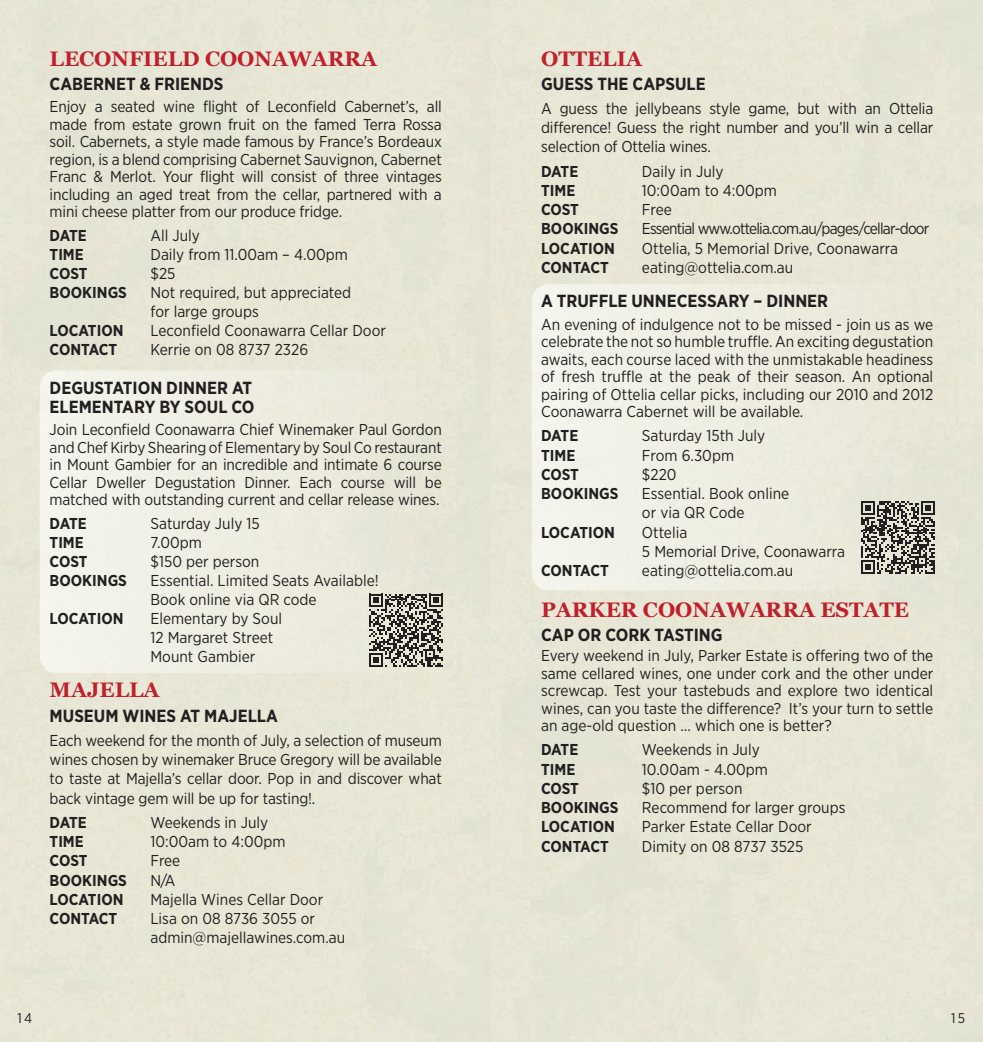
<style>
.page{position:relative;width:983px;height:1042px;background:#fff}
.page>*{position:absolute;margin:0;border:0;box-sizing:border-box;transform-origin:0 0}
.t1{font:700 21px "Georgia";color:#c11f2d}
.t2{font:700 17.5px/19.2px "Gotham Narrow";color:#231f20}
.t3{font:15.75px/17.5px "Gotham Narrow";color:#231f20;text-align:justify}
.t4{font:700 15.75px "Gotham Narrow";color:#231f20}
.t5{font:15.75px "Gotham Narrow";letter-spacing:-.05em;color:#231f20}
.t6{font:14px "Gotham Narrow";color:#231f20}
</style>
<div class="page">
<div style="left:0;top:0;width:982px;height:1042px;background:#e8e6d5"></div>
<svg style="left:40px;top:370px;width:401px;height:303px;background:#eeede1"></svg>
<svg style="left:369px;top:593px;width:73px;height:74px;background:#84817a"></svg>
<svg style="left:531px;top:284px;width:402px;height:306px;background:#eeede1"></svg>
<svg style="left:861px;top:501px;width:73px;height:73px;background:#817e77"></svg>
<h1 class="t1" style="left:50px;top:42px;width:329px">LECONFIELD COONAWARRA</h1>
<p class="t2" style="left:50px;top:74px;width:175px">CABERNET &amp; FRIENDS</p>
<p class="t3" style="left:50px;top:98px;width:393px">Enjoy a seated wine flight of Leconfield Cabernet’s, all made from estate grown fruit on the famed Terra Rossa soil. Cabernets, a style made famous by France’s Bordeaux region, is a blend comprising Cabernet Sauvignon, Cabernet Franc &amp; Merlot. Your flight will consist of three vintages including an aged treat from the cellar, partnered with a mini cheese platter from our produce fridge.</p>
<p class="t4" style="left:50px;top:225px;width:39px">DATE</p>
<p class="t3" style="left:150px;top:226px;width:51px">All July</p>
<p class="t4" style="left:50px;top:244px;width:36px">TIME</p>
<p class="t3" style="left:150px;top:245px;width:199px">Daily from 11.00am – 4.00pm</p>
<p class="t4" style="left:50px;top:263px;width:39px">COST</p>
<p class="t3" style="left:150px;top:264px;width:27px">$25</p>
<p class="t4" style="left:50px;top:282px;width:79px">BOOKINGS</p>
<p class="t3" style="left:150px;top:282px;width:202px;line-height:18.9px">Not required, but appreciated for large groups</p>
<p class="t4" style="left:50px;top:320px;width:75px">LOCATION</p>
<p class="t3" style="left:150px;top:321px;width:237px">Leconfield Coonawarra Cellar Door</p>
<p class="t4" style="left:50px;top:339px;width:69px">CONTACT</p>
<p class="t3" style="left:150px;top:340px;width:159px">Kerrie on 08 8737 2326</p>
<p class="t2" style="left:50px;top:378px;width:206px">DEGUSTATION DINNER AT<br>ELEMENTARY BY SOUL CO</p>
<p class="t3" style="left:50px;top:421px;width:393px">Join Leconfield Coonawarra Chief Winemaker Paul Gordon and Chef Kirby Shearing of Elementary by Soul Co restaurant in Mount Gambier for an incredible and intimate 6 course Cellar Dweller Degustation Dinner. Each course will be matched with outstanding current and cellar release wines.</p>
<p class="t4" style="left:50px;top:513px;width:39px">DATE</p>
<p class="t3" style="left:150px;top:514px;width:111px">Saturday July 15</p>
<p class="t4" style="left:50px;top:532px;width:36px">TIME</p>
<p class="t3" style="left:150px;top:533px;width:53px">7.00pm</p>
<p class="t4" style="left:50px;top:551px;width:39px">COST</p>
<p class="t3" style="left:150px;top:552px;width:110px">$150 per person</p>
<p class="t4" style="left:50px;top:570px;width:79px">BOOKINGS</p>
<p class="t3" style="left:150px;top:570px;width:230px;line-height:18.9px">Essential. Limited Seats Available!<br>Book online via QR code</p>
<p class="t4" style="left:50px;top:608px;width:75px">LOCATION</p>
<p class="t3" style="left:150px;top:608px;width:133px;line-height:18.9px;text-align:left">Elementary by Soul<br>12 Margaret Street<br>Mount Gambier</p>
<h1 class="t1" style="left:50px;top:674px;width:111px">MAJELLA</h1>
<p class="t2" style="left:50px;top:706px;width:230px">MUSEUM WINES AT MAJELLA</p>
<p class="t3" style="left:50px;top:730px;width:393px;line-height:19.2px">Each weekend for the month of July, a selection of museum wines chosen by winemaker Bruce Gregory will be available to taste at Majella’s cellar door. Pop in and discover what back vintage gem will be up for tasting!.</p>
<p class="t4" style="left:50px;top:812px;width:39px">DATE</p>
<p class="t3" style="left:150px;top:813px;width:119px">Weekends in July</p>
<p class="t4" style="left:50px;top:831px;width:36px">TIME</p>
<p class="t3" style="left:150px;top:832px;width:136px">10:00am to 4:00pm</p>
<p class="t4" style="left:50px;top:850px;width:39px">COST</p>
<p class="t3" style="left:150px;top:852px;width:31px">Free</p>
<p class="t4" style="left:50px;top:870px;width:79px">BOOKINGS</p>
<p class="t3" style="left:150px;top:871px;width:27px">N/A</p>
<p class="t4" style="left:50px;top:889px;width:75px">LOCATION</p>
<p class="t3" style="left:150px;top:890px;width:174px">Majella Wines Cellar Door</p>
<p class="t4" style="left:50px;top:908px;width:69px">CONTACT</p>
<p class="t3" style="left:150px;top:908px;width:196px;line-height:19.2px">Lisa on 08 8736 3055 or admin@majellawines.com.au</p>
<h1 class="t1" style="left:541px;top:42px;width:102px">OTTELIA</h1>
<p class="t2" style="left:541px;top:74px;width:166px">GUESS THE CAPSULE</p>
<p class="t3" style="left:541px;top:98px;width:393px;line-height:19.2px">A guess the jellybeans style game, but with an Ottelia difference! Guess the right number and you’ll win a cellar selection of Ottelia wines.</p>
<p class="t4" style="left:541px;top:161px;width:39px">DATE</p>
<p class="t3" style="left:641px;top:162px;width:83px">Daily in July</p>
<p class="t4" style="left:541px;top:180px;width:36px">TIME</p>
<p class="t3" style="left:641px;top:181px;width:136px">10:00am to 4:00pm</p>
<p class="t4" style="left:541px;top:199px;width:39px">COST</p>
<p class="t3" style="left:641px;top:201px;width:31px">Free</p>
<p class="t4" style="left:541px;top:219px;width:79px">BOOKINGS</p>
<p class="t5" style="left:641px;top:219px;width:289px">Essential www.ottelia.com.au/pages/cellar-door</p>
<p class="t4" style="left:541px;top:238px;width:75px">LOCATION</p>
<p class="t3" style="left:641px;top:239px;width:257px">Ottelia, 5 Memorial Drive, Coonawarra</p>
<p class="t4" style="left:541px;top:257px;width:69px">CONTACT</p>
<p class="t3" style="left:641px;top:258px;width:153px">eating@ottelia.com.au</p>
<p class="t2" style="left:541px;top:291px;width:288px">A TRUFFLE UNNECESSARY – DINNER</p>
<p class="t3" style="left:541px;top:315px;width:393px">An evening of indulgence not to be missed - join us as we celebrate the not so humble truffle. An exciting degustation awaits, each course laced with the unmistakable headiness of fresh truffle at the peak of their season. An optional pairing of Ottelia cellar picks, including our 2010 and 2012<br>Coonawarra Cabernet will be available.</p>
<p class="t4" style="left:541px;top:426px;width:39px">DATE</p>
<p class="t3" style="left:641px;top:427px;width:125px">Saturday 15th July</p>
<p class="t4" style="left:541px;top:445px;width:36px">TIME</p>
<p class="t3" style="left:641px;top:446px;width:94px">From 6.30pm</p>
<p class="t4" style="left:541px;top:464px;width:39px">COST</p>
<p class="t3" style="left:641px;top:465px;width:36px">$220</p>
<p class="t4" style="left:541px;top:483px;width:79px">BOOKINGS</p>
<p class="t3" style="left:641px;top:483px;width:149px;line-height:19.2px">Essential. Book online or via QR Code</p>
<p class="t4" style="left:541px;top:522px;width:75px">LOCATION</p>
<p class="t3" style="left:641px;top:522px;width:204px;line-height:19.2px">Ottelia<br>5 Memorial Drive, Coonawarra</p>
<p class="t4" style="left:541px;top:560px;width:69px">CONTACT</p>
<p class="t3" style="left:641px;top:561px;width:153px">eating@ottelia.com.au</p>
<h1 class="t1" style="left:541px;top:594px;width:369px">PARKER COONAWARRA ESTATE</h1>
<p class="t2" style="left:541px;top:625px;width:183px">CAP OR CORK TASTING</p>
<p class="t3" style="left:541px;top:646px;width:393px">Every weekend in July, Parker Estate is offering two of the same cellared wines, one under cork and the other under screwcap. Test your tastebuds and explore two identical wines, can you taste the difference? It’s your turn to settle an age-old question … which one is better?</p>
<p class="t4" style="left:541px;top:740px;width:39px">DATE</p>
<p class="t3" style="left:641px;top:741px;width:119px">Weekends in July</p>
<p class="t4" style="left:541px;top:759px;width:36px">TIME</p>
<p class="t3" style="left:641px;top:760px;width:127px">10.00am - 4.00pm</p>
<p class="t4" style="left:541px;top:778px;width:39px">COST</p>
<p class="t3" style="left:641px;top:779px;width:102px">$10 per person</p>
<p class="t4" style="left:541px;top:797px;width:79px">BOOKINGS</p>
<p class="t3" style="left:641px;top:798px;width:205px">Recommend for larger groups</p>
<p class="t4" style="left:541px;top:816px;width:75px">LOCATION</p>
<p class="t3" style="left:641px;top:818px;width:171px">Parker Estate Cellar Door</p>
<p class="t4" style="left:541px;top:836px;width:69px">CONTACT</p>
<p class="t3" style="left:641px;top:837px;width:163px">Dimity on 08 8737 3525</p>
<p class="t6" style="left:18px;top:1009px;width:16px">14</p>
<p class="t6" style="left:950px;top:1009px;width:15px">15</p>
</div>
